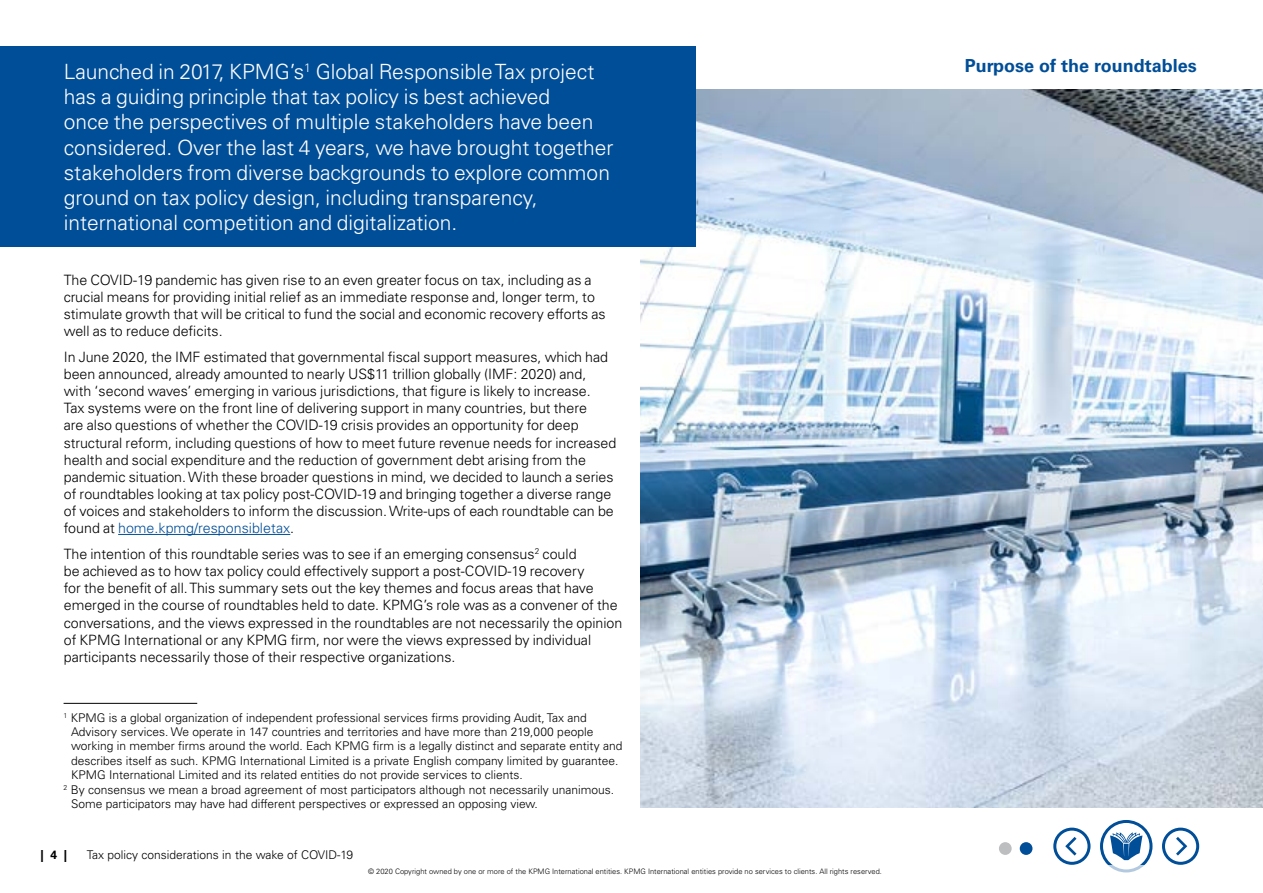
<style>
.page{position:relative;width:1263px;height:893px;background:#fff}
.page>*{position:absolute;margin:0;border:0;box-sizing:border-box;transform-origin:0 0}
.t1{font:300 21px/25.2px "Univers LT Std";color:#fff}
.t2{font:700 18px "Univers LT Std";color:#004e98}
.t3{font:300 14.25px/17.1px "Univers LT Std";color:#000}
.t4{font:300 12px "Univers LT Std";color:#000}
.t5{font:700 12px "Univers LT Std";color:#000}
.t6{font:300 7.5px "Univers LT Std";color:#000}
.s1{color:#004e98}
</style>
<div class="page">
<div style="left:1162px;top:828px;width:37px;height:37px;border:3px solid #004e98;border-radius:50%"></div>
<div style="left:1053px;top:828px;width:37px;height:37px;border:3px solid #004e98;border-radius:50%"></div>
<div style="left:1100px;top:820px;width:52px;height:52px;border:3px solid #004e98;border-radius:50%"></div>
<svg style="left:1110px;top:832px;width:32px;height:28px"></svg>
<svg style="left:1065px;top:837px;width:11px;height:18px"></svg>
<svg style="left:1176px;top:837px;width:11px;height:18px"></svg>
<img style="left:640px;top:89px;width:623px;height:719px">
<div style="left:0;top:47px;width:696px;height:200px;background:#004e98"></div>
<hr style="left:118px;top:534px;width:172px;height:1px;background:#004e98">
<div style="left:1020px;top:842px;width:12px;height:13px;background:#004e98;border-radius:50%"></div>
<div style="left:999px;top:842px;width:13px;height:13px;background:#bcbec0;border-radius:50%"></div>
<hr style="left:64px;top:703px;width:133px;height:1px;background:#000">
<div style="left:0;top:865px;width:1263px;height:12px;background:#fff"></div>
<p class="t1" style="left:64px;top:59px;width:551px">Launched in 2017, KPMG’s<sup>1</sup> Global Responsible Tax project has a guiding principle that tax policy is best achieved<br>once the perspectives of multiple stakeholders have been considered. Over the last 4 years, we have brought together stakeholders from diverse backgrounds to explore common ground on tax policy design, including transparency, international competition and digitalization.</p>
<p class="t3" style="left:64px;top:271px;width:543px">The COVID-19 pandemic has given rise to an even greater focus on tax, including as a crucial means for providing initial relief as an immediate response and, longer term, to stimulate growth that will be critical to fund the social and economic recovery efforts as well as to reduce deficits.</p>
<p class="t3" style="left:64px;top:348px;width:554px">In June 2020, the IMF estimated that governmental fiscal support measures, which had been announced, already amounted to nearly US$11 trillion globally (IMF: 2020) and, with ‘second waves’ emerging in various jurisdictions, that figure is likely to increase.<br>Tax systems were on the front line of delivering support in many countries, but there<br>are also questions of whether the COVID-19 crisis provides an opportunity for deep structural reform, including questions of how to meet future revenue needs for increased health and social expenditure and the reduction of government debt arising from the pandemic situation. With these broader questions in mind, we decided to launch a series of roundtables looking at tax policy post-COVID-19 and bringing together a diverse range of voices and stakeholders to inform the discussion. Write-ups of each roundtable can be found at <span class="s1">home.kpmg/responsibletax</span>.</p>
<p class="t3" style="left:64px;top:545px;width:560px">The intention of this roundtable series was to see if an emerging consensus<sup>2</sup> could<br>be achieved as to how tax policy could effectively support a post-COVID-19 recovery<br>for the benefit of all. This summary sets out the key themes and focus areas that have emerged in the course of roundtables held to date. KPMG’s role was as a convener of the conversations, and the views expressed in the roundtables are not necessarily the opinion of KPMG International or any KPMG firm, nor were the views expressed by individual participants necessarily those of their respective organizations.</p>
<p class="t4" style="left:64px;top:710px;width:525px"><sup>1</sup> KPMG is a global organization of independent professional services firms providing Audit, Tax and</p>
<p class="t4" style="left:71px;top:724px;width:524px">Advisory services. We operate in 147 countries and territories and have more than 219,000 people</p>
<p class="t4" style="left:71px;top:739px;width:553px">working in member firms around the world. Each KPMG firm is a legally distinct and separate entity and</p>
<p class="t4" style="left:71px;top:753px;width:549px">describes itself as such. KPMG International Limited is a private English company limited by guarantee.</p>
<p class="t4" style="left:71px;top:768px;width:453px">KPMG International Limited and its related entities do not provide services to clients.</p>
<p class="t4" style="left:64px;top:782px;width:552px"><sup>2</sup> By consensus we mean a broad agreement of most participators although not necessarily unanimous.</p>
<p class="t4" style="left:71px;top:796px;width:468px">Some participators may have had different perspectives or expressed an opposing view.</p>
<p class="t5" style="left:40px;top:847px;width:28px">| 4 |</p>
<p class="t4" style="left:87px;top:847px;width:268px">Tax policy considerations in the wake of COVID-19</p>
<p class="t6" style="left:368px;top:867px;width:515px">© 2020 Copyright owned by one or more of the KPMG International entities. KPMG International entities provide no services to clients. All rights reserved.</p>
<p class="t2" style="left:965px;top:55px;width:233px">Purpose of the roundtables</p>
</div>
